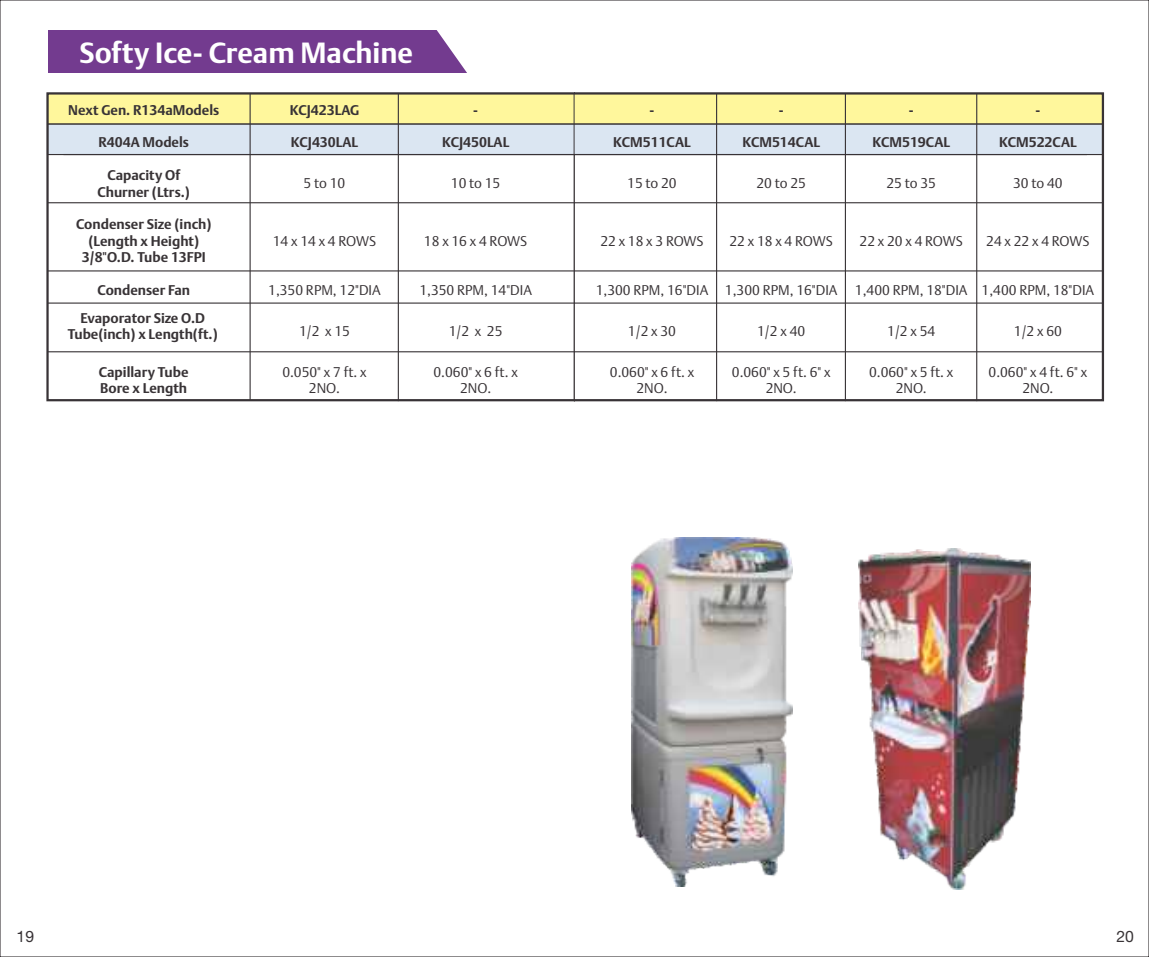
<style>
.page{position:relative;width:1149px;height:957px;background:#fff}
.page>*{position:absolute;margin:0;border:0;box-sizing:border-box;transform-origin:0 0}
.t1{font:700 29.03px "DTL Argo T";color:#fff}
.t2{font:15.75px "Helvetica Neue LT Pro";color:#383336}
.t3{font:13.95px "DTL Argo T Light";color:#383336}
.t4{font:700 13.95px/16.4px "DTL Argo T";color:#383336;text-align:center}
</style>
<div class="page">
<div style="left:48px;top:30px;width:526px;height:43px;background:#733b8f"></div>
<svg style="left:46px;top:156px;width:527px;height:245px"></svg>
<hr style="left:249px;top:93px;width:1px;height:307px;background:#383336">
<hr style="left:397px;top:93px;width:2px;height:308px;background:#383336">
<hr style="left:573px;top:93px;width:1px;height:308px;background:#383336">
<hr style="left:47px;top:202px;width:527px;height:1px;background:#383336">
<hr style="left:47px;top:270px;width:527px;height:1px;background:#383336">
<hr style="left:47px;top:302px;width:527px;height:2px;background:#383336">
<hr style="left:47px;top:351px;width:527px;height:1px;background:#383336">
<svg style="left:436px;top:30px;width:138px;height:43px"></svg>
<img style="left:631px;top:537px;width:161px;height:349px">
<img style="left:858px;top:548px;width:172px;height:341px">
<svg style="left:46px;top:92px;width:528px;height:64px"></svg>
<svg style="left:574px;top:92px;width:529px;height:309px"></svg>
<hr style="left:574px;top:93px;width:1px;height:308px;background:#383336">
<hr style="left:715px;top:93px;width:2px;height:308px;background:#383336">
<hr style="left:844px;top:93px;width:1px;height:308px;background:#383336">
<hr style="left:975px;top:93px;width:1px;height:308px;background:#383336">
<hr style="left:574px;top:154px;width:512px;height:1px;background:#383336">
<hr style="left:574px;top:202px;width:528px;height:1px;background:#383336">
<hr style="left:574px;top:270px;width:528px;height:1px;background:#383336">
<hr style="left:574px;top:302px;width:528px;height:2px;background:#383336">
<hr style="left:574px;top:351px;width:528px;height:1px;background:#383336">
<h1 class="t1" style="left:79px;top:40px;width:335px">Softy Ice- Cream Machine</h1>
<p class="t4" style="left:68px;top:103px;width:153px">Next Gen. R134aModels</p>
<p class="t4" style="left:100px;top:103px;width:88px">R134aModels</p>
<p class="t4" style="left:289px;top:103px;width:71px">KCJ423LAG</p>
<p class="t4" style="left:473px;top:103px;width:6px">-</p>
<p class="t4" style="left:649px;top:103px;width:6px">-</p>
<p class="t4" style="left:778px;top:103px;width:6px">-</p>
<p class="t4" style="left:908px;top:103px;width:6px">-</p>
<p class="t4" style="left:1035px;top:103px;width:6px">-</p>
<p class="t4" style="left:98px;top:135px;width:92px">R404A Models</p>
<p class="t4" style="left:290px;top:135px;width:69px">KCJ430LAL</p>
<p class="t4" style="left:442px;top:135px;width:69px">KCJ450LAL</p>
<p class="t4" style="left:613px;top:135px;width:79px">KCM511CAL</p>
<p class="t4" style="left:742px;top:135px;width:79px">KCM514CAL</p>
<p class="t4" style="left:872px;top:135px;width:79px">KCM519CAL</p>
<p class="t4" style="left:998px;top:135px;width:79px">KCM522CAL</p>
<p class="t4" style="left:107px;top:168px;width:74px">Capacity Of</p>
<p class="t3" style="left:303px;top:178px;width:43px">5 to 10</p>
<p class="t3" style="left:450px;top:178px;width:51px">10 to 15</p>
<p class="t3" style="left:627px;top:178px;width:51px">15 to 20</p>
<p class="t3" style="left:756px;top:178px;width:51px">20 to 25</p>
<p class="t3" style="left:886px;top:178px;width:51px">25 to 35</p>
<p class="t3" style="left:1012px;top:178px;width:51px">30 to 40</p>
<p class="t4" style="left:97px;top:185px;width:94px">Churner (Ltrs.)</p>
<p class="t4" style="left:76px;top:217px;width:137px">Condenser Size (inch) (Length x Height)</p>
<p class="t3" style="left:272px;top:235px;width:105px">14 x 14 x 4 ROWS</p>
<p class="t3" style="left:424px;top:235px;width:105px">18 x 16 x 4 ROWS</p>
<p class="t3" style="left:600px;top:235px;width:105px">22 x 18 x 3 ROWS</p>
<p class="t3" style="left:729px;top:235px;width:105px">22 x 18 x 4 ROWS</p>
<p class="t3" style="left:859px;top:235px;width:105px">22 x 20 x 4 ROWS</p>
<p class="t3" style="left:985px;top:235px;width:105px">24 x 22 x 4 ROWS</p>
<p class="t4" style="left:82px;top:250px;width:125px">3/8"O.D. Tube 13FPI</p>
<p class="t4" style="left:97px;top:283px;width:94px">Condenser Fan</p>
<p class="t3" style="left:268px;top:284px;width:114px">1,350 RPM, 12"DIA</p>
<p class="t3" style="left:419px;top:284px;width:114px">1,350 RPM, 14"DIA</p>
<p class="t3" style="left:595px;top:284px;width:243px">1,300 RPM, 16"DIA 1,300 RPM, 16"DIA</p>
<p class="t3" style="left:854px;top:284px;width:241px">1,400 RPM, 18"DIA 1,400 RPM, 18"DIA</p>
<p class="t4" style="left:81px;top:316px;width:126px">Evaporator Size O.D</p>
<p class="t4" style="left:68px;top:310px;width:151px">Evaporator Size O.D<br>Tube(inch) x Length(ft.)</p>
<p class="t3" style="left:299px;top:325px;width:52px">1/2 x 15</p>
<p class="t3" style="left:448px;top:325px;width:55px">1/2 x 25</p>
<p class="t3" style="left:627px;top:325px;width:50px">1/2 x 30</p>
<p class="t3" style="left:757px;top:325px;width:50px">1/2 x 40</p>
<p class="t3" style="left:886px;top:325px;width:50px">1/2 x 54</p>
<p class="t3" style="left:1013px;top:325px;width:50px">1/2 x 60</p>
<p class="t4" style="left:71px;top:332px;width:147px">Tube(inch) x Length(ft)</p>
<p class="t4" style="left:99px;top:365px;width:91px">Capillary Tube</p>
<p class="t3" style="left:284px;top:366px;width:82px">0.050" x 7 ft x</p>
<p class="t3" style="left:435px;top:366px;width:82px">0.060" x 6 ft x</p>
<p class="t3" style="left:609px;top:366px;width:86px">0.060" x 6 ft. x</p>
<p class="t3" style="left:731px;top:366px;width:100px">0.060" x 5 ft. 6" x</p>
<p class="t3" style="left:868px;top:366px;width:86px">0.060" x 5 ft. x</p>
<p class="t3" style="left:988px;top:366px;width:100px">0.060" x 4 ft. 6" x</p>
<p class="t4" style="left:100px;top:381px;width:88px">Bore x Length</p>
<p class="t3" style="left:309px;top:383px;width:33px">2NO.</p>
<p class="t3" style="left:460px;top:383px;width:33px">2NO.</p>
<p class="t3" style="left:636px;top:383px;width:33px">2NO.</p>
<p class="t3" style="left:765px;top:383px;width:33px">2NO.</p>
<p class="t3" style="left:895px;top:383px;width:33px">2NO.</p>
<p class="t3" style="left:1022px;top:383px;width:33px">2NO.</p>
<p class="t3" style="left:282px;top:366px;width:86px">0.050" x 7 ft. x</p>
<p class="t3" style="left:433px;top:366px;width:86px">0.060" x 6 ft. x</p>
<p class="t3" style="left:611px;top:366px;width:82px">0.060" x 6 ft x</p>
<p class="t3" style="left:733px;top:366px;width:96px">0.060" x 5 ft 6" x</p>
<p class="t3" style="left:870px;top:366px;width:82px">0.060" x 5 ft x</p>
<p class="t3" style="left:990px;top:366px;width:96px">0.060" x 4 ft 6" x</p>
<p class="t2" style="left:17px;top:931px;width:19px">19</p>
<p class="t2" style="left:1116px;top:931px;width:19px">20</p>
</div>
